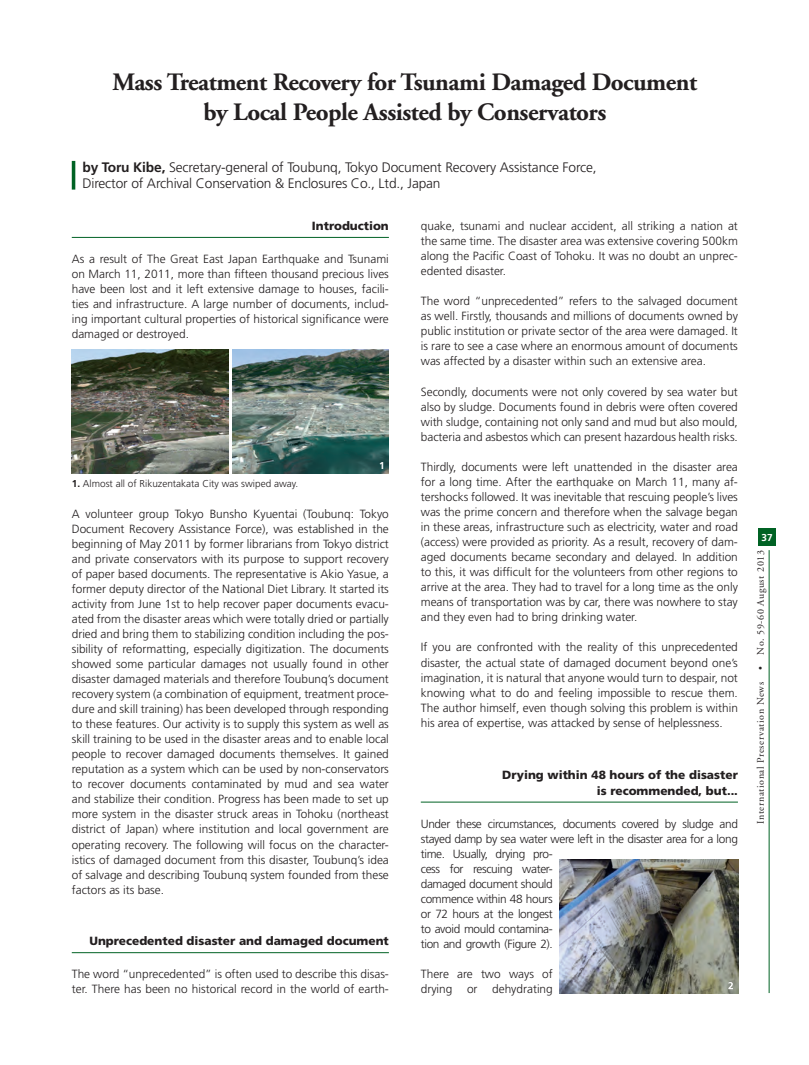
<style>
.page{position:relative;width:809px;height:1065px;background:#fff}
.page>*{position:absolute;margin:0;border:0;box-sizing:border-box;transform-origin:0 0}
.t1{font:700 25px/30px "Adobe Garamond";letter-spacing:-.02em;color:#231f20;text-align:center}
.t2{font:300 13.75px/16.5px "Frutiger";letter-spacing:-.01em;color:#231f20}
.t3{font:300 11.88px/15px "Frutiger";color:#231f20;text-align:justify}
.t4{font:300 11.88px/15px "Frutiger";letter-spacing:-.03em;color:#231f20}
.t5{font:900 11.88px/16.2px "Frutiger";color:#231f20;text-align:right}
.t6{font:10px "Adobe Garamond";letter-spacing:.06em;color:#231f20}
.t7{font:300 10px "Frutiger";color:#231f20}
.t8{font:700 10px "Frutiger";color:#fff}
.s1{font-weight:700}
</style>
<div class="page">
<div style="left:758px;top:528px;width:18px;height:18px;background:#006224"></div>
<hr style="left:769px;top:550px;width:1px;height:443px;background:#006224">
<hr style="left:72px;top:161px;width:3px;height:29px;background:#006224">
<hr style="left:72px;top:237px;width:317px;height:1px;background:#006224">
<hr style="left:421px;top:802px;width:317px;height:1px;background:#006224">
<img style="left:72px;top:350px;width:157px;height:123px">
<img style="left:232px;top:350px;width:157px;height:123px">
<hr style="left:72px;top:952px;width:317px;height:1px;background:#006224">
<img style="left:560px;top:859px;width:178px;height:134px">
<svg style="left:728px;top:982px;width:5px;height:7px"></svg>
<h1 class="t1" style="left:112px;top:69px;width:586px">Mass Treatment Recovery for Tsunami Damaged Document by Local People Assisted by Conservators</h1>
<p class="t2" style="left:82px;top:160px;width:516px"><span class="s1">by Toru Kibe,</span> Secretary-general of Toubunq, Tokyo Document Recovery Assistance Force,<br>Director of Archival Conservation &amp; Enclosures Co., Ltd., Japan</p>
<p class="t5" style="left:312px;top:219px;width:79px">Introduction</p>
<p class="t3" style="left:72px;top:252px;width:319px">As a result of The Great East Japan Earthquake and Tsunami on March 11, 2011, more than fifteen thousand precious lives have been lost and it left extensive damage to houses, facili&shy;ties and infrastructure. A large number of documents, includ&shy;ing important cultural properties of historical significance were damaged or destroyed.</p>
<p class="t3" style="left:421px;top:219px;width:319px">quake, tsunami and nuclear accident, all striking a nation at the same time. The disaster area was extensive covering 500km along the Pacific Coast of Tohoku. It was no doubt an unprec&shy;edented disaster.</p>
<p class="t3" style="left:421px;top:294px;width:319px">The word “unprecedented” refers to the salvaged document as well. Firstly, thousands and millions of documents owned by public institution or private sector of the area were damaged. It is rare to see a case where an enormous amount of documents was affected by a disaster within such an extensive area.</p>
<p class="t3" style="left:421px;top:385px;width:319px">Secondly, documents were not only covered by sea water but also by sludge. Documents found in debris were often covered with sludge, containing not only sand and mud but also mould, bacteria and asbestos which can present hazardous health risks.</p>
<p class="t3" style="left:421px;top:460px;width:319px">Thirdly, documents were left unattended in the disaster area for a long time. After the earthquake on March 11, many af&shy;tershocks followed. It was inevitable that rescuing people’s lives was the prime concern and therefore when the salvage began in these areas, infrastructure such as electricity, water and road (access) were provided as priority. As a result, recovery of dam&shy;aged documents became secondary and delayed. In addition to this, it was difficult for the volunteers from other regions to arrive at the area. They had to travel for a long time as the only means of transportation was by car, there was nowhere to stay and they even had to bring drinking water.</p>
<p class="t3" style="left:421px;top:641px;width:319px">If you are confronted with the reality of this unprecedented disaster, the actual state of damaged document beyond one’s imagination, it is natural that anyone would turn to despair, not knowing what to do and feeling impossible to rescue them.<br>The author himself, even though solving this problem is within his area of expertise, was attacked by sense of helplessness.</p>
<p class="t8" style="left:379px;top:462px;width:7px">1</p>
<p class="t7" style="left:72px;top:480px;width:228px"><span class="s1">1.</span> Almost all of Rikuzentakata City was swiped away.</p>
<p class="t3" style="left:72px;top:507px;width:319px">A volunteer group Tokyo Bunsho Kyuentai (Toubunq: Tokyo Document Recovery Assistance Force), was established in the beginning of May 2011 by former librarians from Tokyo district and private conservators with its purpose to support recovery of paper based documents. The representative is Akio Yasue, a former deputy director of the National Diet Library. It started its activity from June 1st to help recover paper documents evacu&shy;ated from the disaster areas which were totally dried or partially dried and bring them to stabilizing condition including the pos&shy;sibility of reformatting, especially digitization. The documents showed some particular damages not usually found in other disaster damaged materials and therefore Toubunq’s document recovery system (a combination of equipment, treatment proce&shy;dure and skill training) has been developed through responding to these features. Our activity is to supply this system as well as skill training to be used in the disaster areas and to enable local people to recover damaged documents themselves. It gained reputation as a system which can be used by non-conservators to recover documents contaminated by mud and sea water and stabilize their condition. Progress has been made to set up more system in the disaster struck areas in Tohoku (northeast district of Japan) where institution and local government are operating recovery. The following will focus on the character&shy;istics of damaged document from this disaster, Toubunq’s idea of salvage and describing Toubunq system founded from these factors as its base.</p>
<p class="t5" style="left:502px;top:767px;width:237px">Drying within 48 hours of the disaster is recommended, but...</p>
<p class="t4" style="left:421px;top:817px;width:319px">Under these circumstances, documents covered by sludge and stayed damp by sea water were left in the disaster area for a long time. Usually, drying pro-<br>cess for rescuing water-<br>damaged document should<br>commence within 48 hours<br>or 72 hours at the longest<br>to avoid mould contamina-<br>tion and growth (Figure 2).</p>
<p class="t3" style="left:421px;top:967px;width:134px">There are two ways of drying or dehydrating</p>
<p class="t5" style="left:89px;top:934px;width:301px">Unprecedented disaster and damaged document</p>
<p class="t3" style="left:72px;top:967px;width:319px">The word “unprecedented” is often used to describe this disas&shy;ter. There has been no historical record in the world of earth-</p>
<p class="t8" style="left:761px;top:533px;width:13px">37</p>
<p class="t6" style="left:757px;top:824px;width:275px;rotate:-90deg">International Preservation News • No. 59-60 August 2013</p>
</div>
